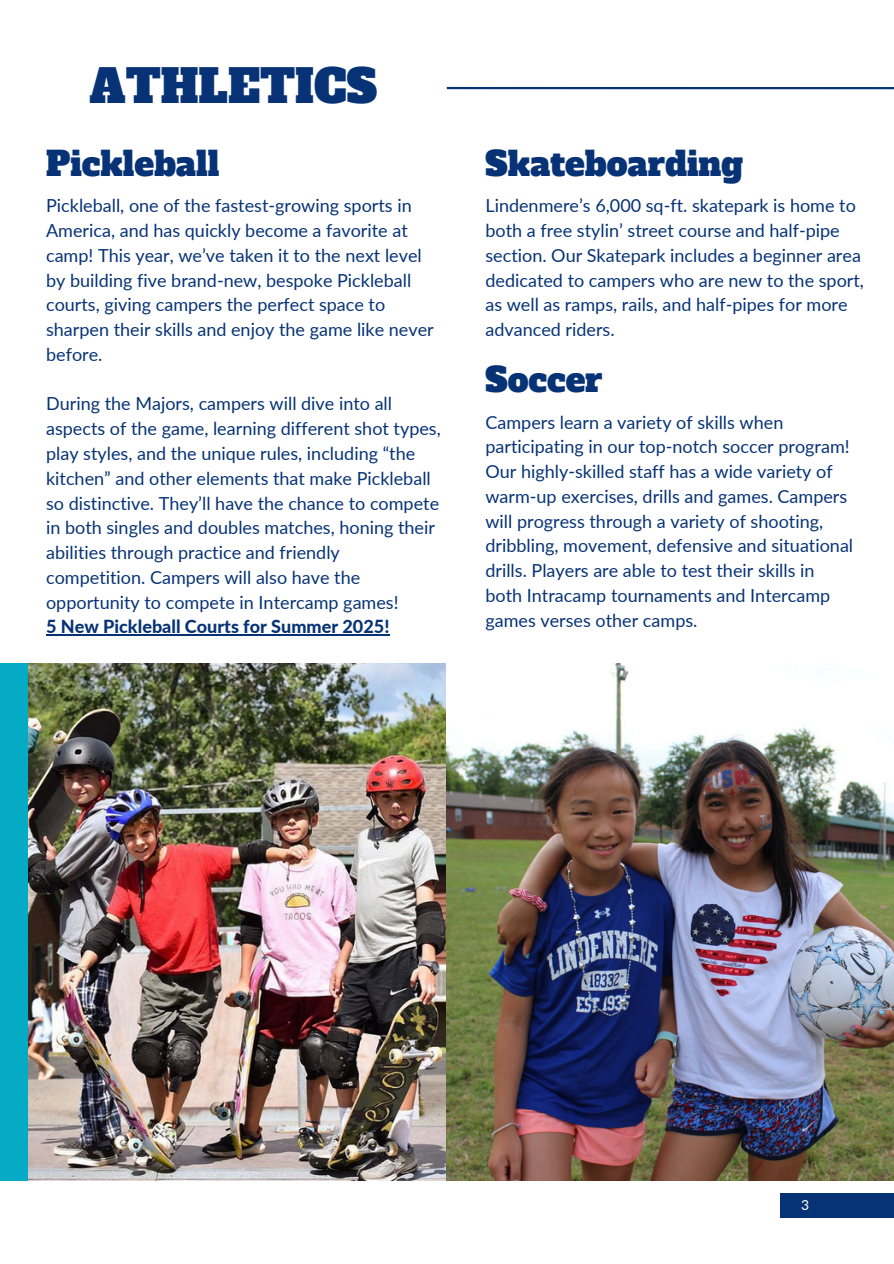
<style>
.page{position:relative;width:894px;height:1264px;background:#fff}
.page>*{position:absolute;margin:0;border:0;box-sizing:border-box;transform-origin:0 0}
.t1{font:45px "Alfa Slab One";color:#073376}
.t2{font:33px "Alfa Slab One";color:#073376}
.t3{font:18px/24.8px "Lato";color:#073376}
.t4{font:800 18px "Lato";color:#073376}
.t5{font:13.8px "Lato";color:#fff}
</style>
<div class="page">
<hr style="left:446px;top:87px;width:447px;height:2px;background:#073376">
<div style="left:780px;top:1193px;width:113px;height:25px;background:#073376"></div>
<hr style="left:46px;top:634px;width:343px;height:1px;background:#073376">
<div style="left:0;top:663px;width:28px;height:517px;background:#05abc4"></div>
<img style="left:29px;top:663px;width:864px;height:517px">
<p class="t1" style="left:89px;top:56px;width:289px">ATHLETICS</p>
<p class="t2" style="left:46px;top:142px;width:175px">Pickleball</p>
<p class="t3" style="left:46px;top:193px;width:389px">Pickleball, one of the fastest-growing sports in America, and has quickly become a favorite at camp! This year, we’ve taken it to the next level by building five brand-new, bespoke Pickleball courts, giving campers the perfect space to sharpen their skills and enjoy the game like never before.</p>
<p class="t3" style="left:46px;top:391px;width:396px">During the Majors, campers will dive into all aspects of the game, learning different shot types, play styles, and the unique rules, including “the kitchen” and other elements that make Pickleball so distinctive. They’ll have the chance to compete in both singles and doubles matches, honing their abilities through practice and friendly competition. Campers will also have the opportunity to compete in Intercamp games!</p>
<p class="t4" style="left:46px;top:615px;width:345px">5 New Pickleball Courts for Summer 2025!</p>
<h2 class="t2" style="left:485px;top:142px;width:259px">Skateboarding</h2>
<p class="t3" style="left:485px;top:193px;width:380px">Lindenmere’s 6,000 sq-ft. skatepark is home to both a free stylin’ street course and half-pipe section. Our Skatepark includes a beginner area dedicated to campers who are new to the sport, as well as ramps, rails, and half-pipes for more advanced riders.</p>
<p class="t2" style="left:485px;top:358px;width:119px">Soccer</p>
<h2 class="t3" style="left:485px;top:409px;width:369px">Campers learn a variety of skills when participating in our top-notch soccer program!<br>Our highly-skilled staff has a wide variety of warm-up exercises, drills and games. Campers will progress through a variety of shooting, dribbling, movement, defensive and situational drills. Players are able to test their skills in both Intracamp tournaments and Intercamp games verses other camps.</h2>
<h1 class="t5" style="left:800px;top:1196px;width:10px">3</h1>
</div>
